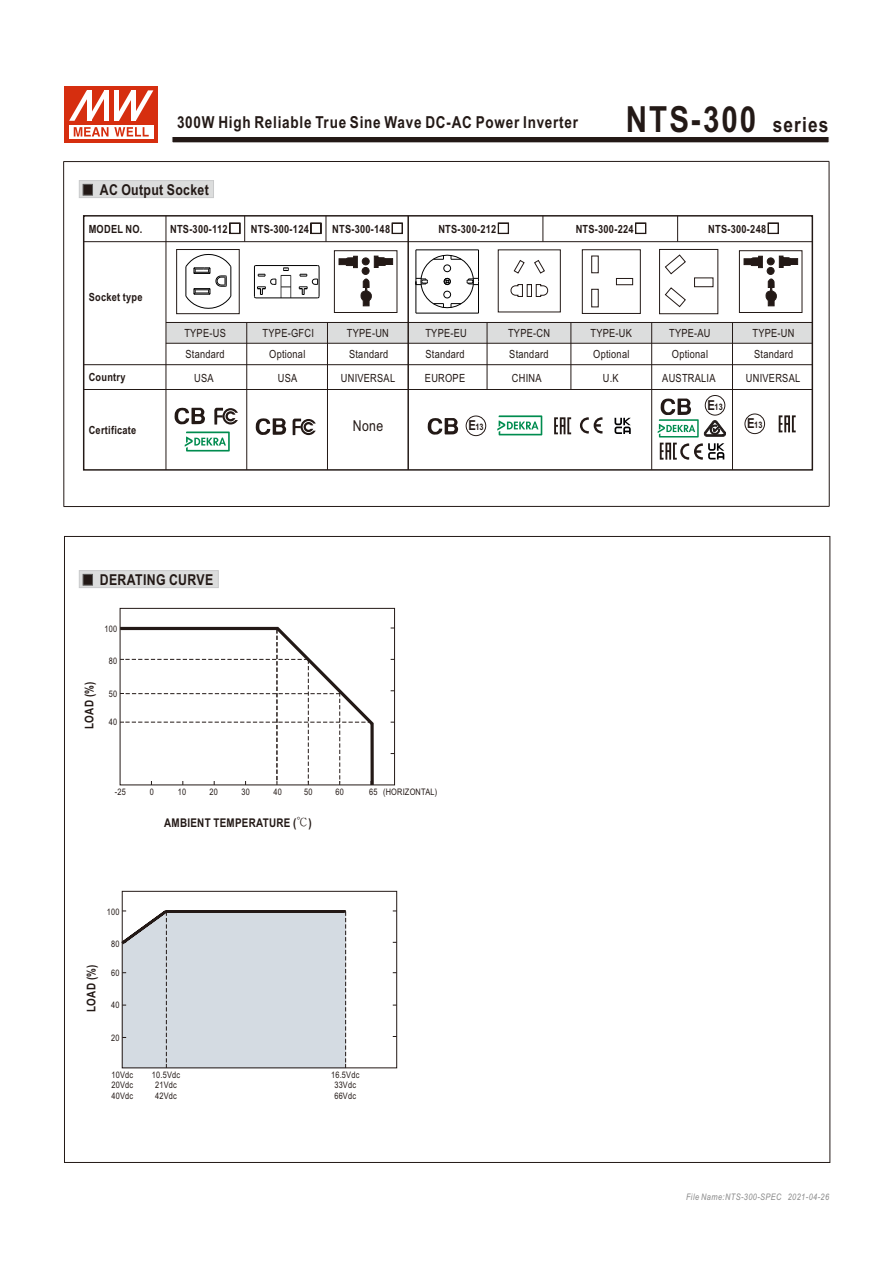
<style>
.page{position:relative;width:893px;height:1263px;background:#fff}
.page>*{position:absolute;margin:0;border:0;box-sizing:border-box;transform-origin:0 0}
.t1{font:700 36px "Arial Narrow";letter-spacing:.055em;color:#231916}
.t2{font:700 16.5px "Arial Narrow";letter-spacing:.045em;color:#231916}
.t3{font:700 15px "Arial Narrow";letter-spacing:.025em;color:#231916}
.t4{font:15px "Arial Narrow";color:#231916}
.t5{font:700 12px "Arial Narrow";letter-spacing:.025em;color:#231916}
.t6{font:11.25px/21px "Arial Narrow";letter-spacing:.025em;color:#231916}
.t7{font:700 11.25px "Arial Narrow";letter-spacing:.025em;color:#231916}
.t8{font:9px "Arial Narrow";letter-spacing:.025em;color:#231916}
.t9{font:italic 9px "Arial Narrow";letter-spacing:.045em;color:#898989}
.t10{font:700 9px "Arial Narrow";color:#231916}
.s1{font-size:21px}
.s2{font-size:13.65px}
.s3{font-family:"Inn Ming";font-weight:500}
</style>
<div class="page">
<hr style="left:64px;top:506px;width:765px;height:1px;background:#231916">
<hr style="left:63px;top:161px;width:1px;height:345px;background:#231916">
<hr style="left:829px;top:161px;width:1px;height:345px;background:#231916">
<hr style="left:64px;top:161px;width:765px;height:1px;background:#231916">
<svg style="left:172px;top:137px;width:657px;height:6px;background:#3b322f"></svg>
<div style="left:65px;top:87px;width:93px;height:56px;background:#d62e0f"></div>
<svg style="left:69px;top:125px;width:84px;height:13px"></svg>
<svg style="left:74px;top:127px;width:75px;height:9px"></svg>
<svg style="left:69px;top:90px;width:84px;height:31px"></svg>
<svg style="left:79px;top:570px;width:140px;height:18px;background:#d1d2d2"></svg>
<svg style="left:120px;top:608px;width:275px;height:177px"></svg>
<svg style="left:119px;top:625px;width:256px;height:161px"></svg>
<svg style="left:122px;top:891px;width:275px;height:177px"></svg>
<svg style="left:121px;top:908px;width:226px;height:160px;background:#cfd5db"></svg>
<svg style="left:79px;top:180px;width:135px;height:18px;background:#d1d2d2"></svg>
<hr style="left:84px;top:241px;width:728px;height:1px;background:#231916">
<hr style="left:256px;top:298px;width:62px;height:1px;background:#000">
<svg style="left:299px;top:265px;width:21px;height:33px"></svg>
<svg style="left:254px;top:265px;width:38px;height:33px"></svg>
<hr style="left:256px;top:265px;width:62px;height:1px;background:#000">
<div style="left:582px;top:250px;width:58px;height:64px;border:1px solid #231916"></div>
<div style="left:616px;top:278px;width:17px;height:7px;border:1px solid #231916"></div>
<div style="left:591px;top:256px;width:7px;height:17px;border:1px solid #231916"></div>
<div style="left:591px;top:289px;width:7px;height:18px;border:1px solid #231916"></div>
<div style="left:176px;top:249px;width:63px;height:65px;border:1px solid #231916"></div>
<svg style="left:185px;top:254px;width:47px;height:55px"></svg>
<svg style="left:543px;top:217px;width:1px;height:25px"></svg>
<svg style="left:677px;top:217px;width:1px;height:25px"></svg>
<div style="left:739px;top:250px;width:63px;height:63px;border:1px solid #231916"></div>
<svg style="left:744px;top:256px;width:19px;height:12px"></svg>
<svg style="left:779px;top:256px;width:19px;height:12px"></svg>
<div style="left:767px;top:258px;width:7px;height:7px;background:#231916;border:1px solid #231916;border-radius:50%"></div>
<div style="left:767px;top:267px;width:7px;height:8px;background:#231916;border:1px solid #231916;border-radius:50%"></div>
<svg style="left:766px;top:279px;width:11px;height:27px"></svg>
<div style="left:334px;top:250px;width:63px;height:63px;border:1px solid #231916"></div>
<div style="left:659px;top:249px;width:59px;height:65px;border:1px solid #231916"></div>
<div style="left:694px;top:278px;width:19px;height:9px;border:1px solid #231916"></div>
<svg style="left:665px;top:254px;width:21px;height:20px"></svg>
<svg style="left:665px;top:287px;width:21px;height:20px"></svg>
<svg style="left:498px;top:223px;width:11px;height:11px"></svg>
<svg style="left:229px;top:217px;width:16px;height:25px"></svg>
<svg style="left:635px;top:223px;width:11px;height:11px"></svg>
<svg style="left:311px;top:217px;width:16px;height:25px"></svg>
<svg style="left:768px;top:223px;width:11px;height:11px"></svg>
<hr style="left:416px;top:313px;width:62px;height:1px;background:#000">
<hr style="left:416px;top:250px;width:1px;height:63px;background:#000">
<hr style="left:416px;top:250px;width:62px;height:1px;background:#000">
<hr style="left:478px;top:281px;width:1px;height:32px;background:#000">
<hr style="left:478px;top:250px;width:1px;height:31px;background:#000">
<svg style="left:416px;top:255px;width:62px;height:53px"></svg>
<svg style="left:293px;top:419px;width:23px;height:16px"></svg>
<svg style="left:534px;top:260px;width:11px;height:14px"></svg>
<svg style="left:514px;top:260px;width:11px;height:14px"></svg>
<svg style="left:510px;top:284px;width:39px;height:13px"></svg>
<div style="left:166px;top:323px;width:646px;height:20px;background:#dcdddd"></div>
<hr style="left:84px;top:364px;width:728px;height:1px;background:#231916">
<hr style="left:84px;top:389px;width:728px;height:1px;background:#231916">
<hr style="left:166px;top:322px;width:646px;height:1px;background:#231916">
<hr style="left:166px;top:343px;width:646px;height:1px;background:#231916">
<hr style="left:246px;top:323px;width:1px;height:147px;background:#231916">
<hr style="left:571px;top:323px;width:1px;height:66px;background:#231916">
<hr style="left:651px;top:323px;width:1px;height:147px;background:#231916">
<hr style="left:732px;top:323px;width:1px;height:147px;background:#231916">
<hr style="left:327px;top:323px;width:1px;height:147px;background:#231916">
<hr style="left:487px;top:323px;width:1px;height:66px;background:#231916">
<svg style="left:779px;top:415px;width:17px;height:17px"></svg>
<svg style="left:256px;top:418px;width:30px;height:17px"></svg>
<div style="left:744px;top:414px;width:21px;height:20px;border:1px solid #231916;border-radius:50%"></div>
<svg style="left:339px;top:217px;width:71px;height:252px"></svg>
<svg style="left:174px;top:408px;width:64px;height:44px"></svg>
<hr style="left:166px;top:216px;width:1px;height:254px;background:#231916">
<div style="left:83px;top:215px;width:730px;height:256px;border:1px solid #231916"></div>
<div style="left:705px;top:395px;width:20px;height:20px;border:1px solid #231916;border-radius:50%"></div>
<svg style="left:580px;top:417px;width:22px;height:17px"></svg>
<div style="left:466px;top:416px;width:20px;height:20px;border:1px solid #231916;border-radius:50%"></div>
<svg style="left:554px;top:417px;width:17px;height:17px"></svg>
<svg style="left:428px;top:418px;width:30px;height:17px"></svg>
<svg style="left:497px;top:415px;width:46px;height:21px"></svg>
<svg style="left:614px;top:418px;width:17px;height:16px"></svg>
<svg style="left:657px;top:398px;width:69px;height:62px"></svg>
<h2 class="t2" style="left:177px;top:116px;width:403px">300W High Reliable True Sine Wave DC-AC Power Inverter</h2>
<h1 class="t1" style="left:626px;top:106px;width:204px">NTS-300 <span class="s1">series</span></h1>
<h3 class="t3" style="left:100px;top:184px;width:110px">AC Output Socket</h3>
<p class="t7" style="left:89px;top:225px;width:55px">MODEL NO.</p>
<p class="t7" style="left:170px;top:225px;width:59px">NTS-300-112</p>
<p class="t7" style="left:251px;top:225px;width:59px">NTS-300-124</p>
<p class="t7" style="left:332px;top:225px;width:59px">NTS-300-148</p>
<p class="t7" style="left:438px;top:225px;width:59px">NTS-300-212</p>
<p class="t7" style="left:576px;top:225px;width:59px">NTS-300-224</p>
<p class="t7" style="left:708px;top:225px;width:59px">NTS-300-248</p>
<p class="t7" style="left:89px;top:293px;width:55px">Socket type</p>
<p class="t7" style="left:89px;top:373px;width:38px">Country</p>
<p class="t6" style="left:508px;top:324px;width:44px">TYPE-CN</p>
<p class="t6" style="left:669px;top:324px;width:43px">TYPE-AU</p>
<p class="t6" style="left:662px;top:369px;width:55px">AUSTRALIA</p>
<p class="t6" style="left:184px;top:324px;width:43px">TYPE-US<br>Standard</p>
<p class="t6" style="left:263px;top:324px;width:53px">TYPE-GFCI</p>
<p class="t6" style="left:347px;top:324px;width:44px">TYPE-UN</p>
<p class="t6" style="left:590px;top:324px;width:43px">TYPE-UK</p>
<p class="t6" style="left:752px;top:324px;width:44px">TYPE-UN</p>
<p class="t6" style="left:425px;top:324px;width:43px">TYPE-EU</p>
<p class="t6" style="left:269px;top:345px;width:38px">Optional</p>
<p class="t6" style="left:349px;top:345px;width:41px">Standard</p>
<p class="t6" style="left:509px;top:345px;width:41px">Standard</p>
<p class="t6" style="left:593px;top:345px;width:38px">Optional</p>
<p class="t6" style="left:672px;top:345px;width:38px">Optional</p>
<p class="t6" style="left:754px;top:345px;width:41px">Standard</p>
<p class="t6" style="left:512px;top:369px;width:31px">CHINA</p>
<p class="t6" style="left:425px;top:344px;width:42px;line-height:23.9px">Standard<br>EUROPE</p>
<p class="t6" style="left:194px;top:369px;width:21px">USA</p>
<p class="t6" style="left:278px;top:369px;width:21px">USA</p>
<p class="t6" style="left:341px;top:369px;width:56px">UNIVERSAL</p>
<p class="t6" style="left:603px;top:369px;width:17px">U.K</p>
<p class="t6" style="left:746px;top:369px;width:56px">UNIVERSAL</p>
<p class="t10" style="left:707px;top:403px;width:17px"><span class="s2">E</span>13</p>
<p class="t7" style="left:89px;top:426px;width:49px">Certificate</p>
<h3 class="t4" style="left:353px;top:420px;width:32px">None</h3>
<p class="t10" style="left:747px;top:422px;width:17px"><span class="s2">E</span>13</p>
<p class="t10" style="left:468px;top:424px;width:17px"><span class="s2">E</span>13</p>
<h3 class="t3" style="left:100px;top:574px;width:115px">DERATING CURVE</h3>
<p class="t8" style="left:105px;top:625px;width:14px">100</p>
<p class="t5" style="left:85px;top:729px;width:49px;rotate:-90deg">LOAD (%)</p>
<p class="t8" style="left:109px;top:657px;width:10px">80</p>
<p class="t8" style="left:109px;top:690px;width:10px">50</p>
<p class="t8" style="left:109px;top:719px;width:10px">40</p>
<p class="t8" style="left:115px;top:788px;width:13px">-25</p>
<p class="t8" style="left:150px;top:788px;width:6px">0</p>
<p class="t8" style="left:178px;top:788px;width:10px">10</p>
<p class="t8" style="left:210px;top:788px;width:10px">20</p>
<p class="t8" style="left:241px;top:788px;width:10px">30</p>
<p class="t8" style="left:273px;top:788px;width:10px">40</p>
<p class="t8" style="left:304px;top:788px;width:10px">50</p>
<p class="t8" style="left:336px;top:788px;width:10px">60</p>
<p class="t8" style="left:369px;top:788px;width:70px">65 (HORIZONTAL)</p>
<p class="t5" style="left:164px;top:818px;width:149px">AMBIENT TEMPERATURE (<span class="s3">℃</span>)</p>
<p class="t8" style="left:107px;top:908px;width:14px">100</p>
<p class="t5" style="left:87px;top:1012px;width:49px;rotate:-90deg">LOAD (%)</p>
<p class="t8" style="left:111px;top:940px;width:10px">80</p>
<p class="t8" style="left:111px;top:969px;width:10px">60</p>
<p class="t8" style="left:111px;top:1002px;width:10px">40</p>
<p class="t8" style="left:111px;top:1034px;width:10px">20</p>
<p class="t8" style="left:112px;top:1071px;width:23px">10Vdc</p>
<p class="t8" style="left:152px;top:1071px;width:30px">10.5Vdc</p>
<p class="t8" style="left:331px;top:1071px;width:30px">16.5Vdc</p>
<p class="t8" style="left:112px;top:1081px;width:23px">20Vdc</p>
<p class="t8" style="left:155px;top:1081px;width:23px">21Vdc</p>
<p class="t8" style="left:334px;top:1081px;width:23px">33Vdc</p>
<p class="t8" style="left:112px;top:1092px;width:23px">40Vdc</p>
<p class="t8" style="left:155px;top:1092px;width:23px">42Vdc</p>
<p class="t8" style="left:334px;top:1092px;width:23px">66Vdc</p>
<p class="t9" style="left:686px;top:1194px;width:145px">File Name:NTS-300-SPEC 2021-04-26</p>
</div>
